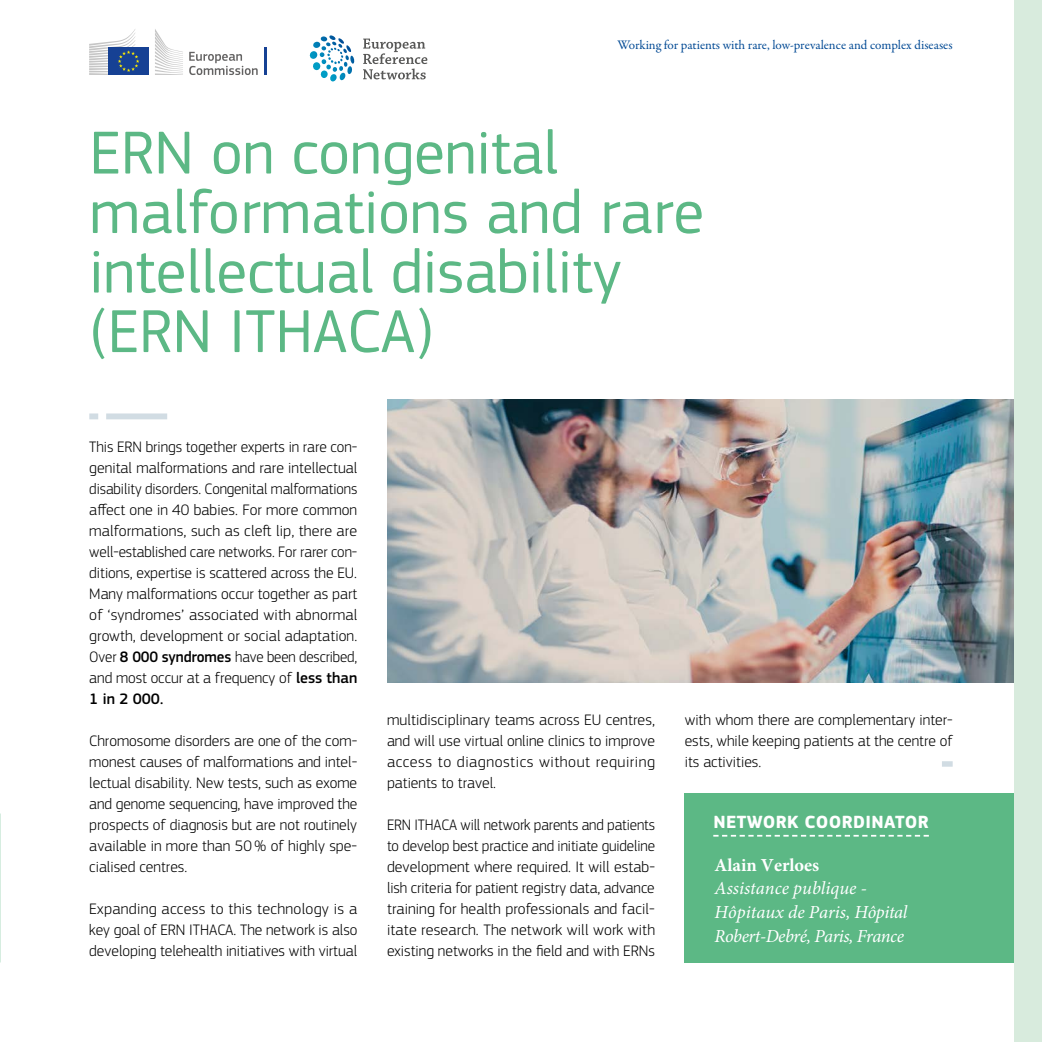
<style>
.page{position:relative;width:1042px;height:1042px;background:#fff}
.page>*{position:absolute;margin:0;border:0;box-sizing:border-box;transform-origin:0 0}
._01-ERN_Title{font:63px/59.5px "EC Square Sans Pro";color:#5cb885}
._06-Network_Function{font:italic 18.38px/23.8px "Minion Pro";color:#fff}
._04-Network_Title{font:700 18.38px "EC Square Sans Pro";letter-spacing:.02em;color:#fff}
._02-ERN_Body{font:300 15.75px/21px "EC Square Sans Pro";color:#000;text-align:justify}
._02-ERN_Body___FILET{font:300 15.75px/21px "EC Square Sans Pro";color:#000;text-align:justify}
._02-ERN_Body___BLOC{font:300 15.75px/21px "EC Square Sans Pro";color:#000;text-align:justify;scale:.96 1}
._02-ERN_Body___BLOC-2{font:300 15.75px/21px "EC Square Sans Pro";color:#000;text-align:justify}
.t1{font:13.12px "Garamond Premr Pro";color:#004994}
.s1{font-weight:500}
.s2{font-weight:700;font-style:normal}
</style>
<div class="page">
<img style="left:387px;top:399px;width:627px;height:284px">
<div style="left:685px;top:793px;width:357px;height:169px;background:#5cb885"></div>
<svg style="left:713px;top:835px;width:216px;height:1px"></svg>
<svg style="left:942px;top:761px;width:10px;height:6px"></svg>
<svg style="left:89px;top:413px;width:78px;height:6px"></svg>
<div style="left:1014px;top:0;width:28px;height:1042px;background:#d8ebdd"></div>
<svg style="left:155px;top:29px;width:28px;height:46px"></svg>
<div style="left:108px;top:48px;width:41px;height:27px;background:#164194"></div>
<svg style="left:89px;top:29px;width:50px;height:46px"></svg>
<svg style="left:189px;top:52px;width:69px;height:23px"></svg>
<hr style="left:264px;top:48px;width:2px;height:27px;background:#164194">
<svg style="left:363px;top:39px;width:64px;height:40px"></svg>
<svg style="left:309px;top:35px;width:46px;height:47px"></svg>
<p class="t1" style="left:617px;top:37px;width:337px">Working for patients with rare, low-prevalence and complex diseases</p>
<p class="_01-ERN_Title" style="left:89px;top:123px;width:616px">ERN on congenital malformations and rare intellectual disability (ERN ITHACA)</p>
<p class="_02-ERN_Body___FILET" style="left:89px;top:436px;width:270px">This ERN brings together experts in rare con&shy;genital malformations and rare intellectual disability disorders. Congenital malformations affect one in 40 babies. For more common malformations, such as cleft lip, there are well-established care networks. For rarer con&shy;ditions, expertise is scattered across the EU.<br>Many malformations occur together as part of ‘syndromes’ associated with abnormal growth, development or social adaptation.<br>Over <span class="s1">8 000 syndromes</span> have been described, and most occur at a frequency of <span class="s1">less than 1 in 2 000.</span></p>
<p class="_02-ERN_Body" style="left:89px;top:730px;width:270px">Chromosome disorders are one of the com&shy;monest causes of malformations and intel&shy;lectual disability. New tests, such as exome and genome sequencing, have improved the prospects of diagnosis but are not routinely available in more than 50% of highly spe&shy;cialised centres.</p>
<p class="_02-ERN_Body" style="left:89px;top:898px;width:270px">Expanding access to this technology is a key goal of ERN ITHACA. The network is also developing telehealth initiatives with virtual</p>
<p class="_02-ERN_Body" style="left:387px;top:709px;width:269px">multidisciplinary teams across EU centres, and will use virtual online clinics to improve access to diagnostics without requiring patients to travel.</p>
<p class="_02-ERN_Body___BLOC" style="left:387px;top:814px;width:281px">ERN ITHACA will network parents and patients to develop best practice and initiate guideline development where required. It will estab&shy;lish criteria for patient registry data, advance training for health professionals and facil&shy;itate research. The network will work with existing networks in the field and with ERNs</p>
<p class="_02-ERN_Body___BLOC-2" style="left:685px;top:709px;width:269px">with whom there are complementary inter&shy;ests, while keeping patients at the centre of its activities.</p>
<p class="_04-Network_Title" style="left:713px;top:811px;width:217px">NETWORK COORDINATOR</p>
<p class="_06-Network_Function" style="left:714px;top:853px;width:194px"><span class="s2">Alain Verloes<br></span>Assistance publique -<br>Hôpitaux de Paris, Hôpital<br>Robert-Debré, Paris, France</p>
</div>
